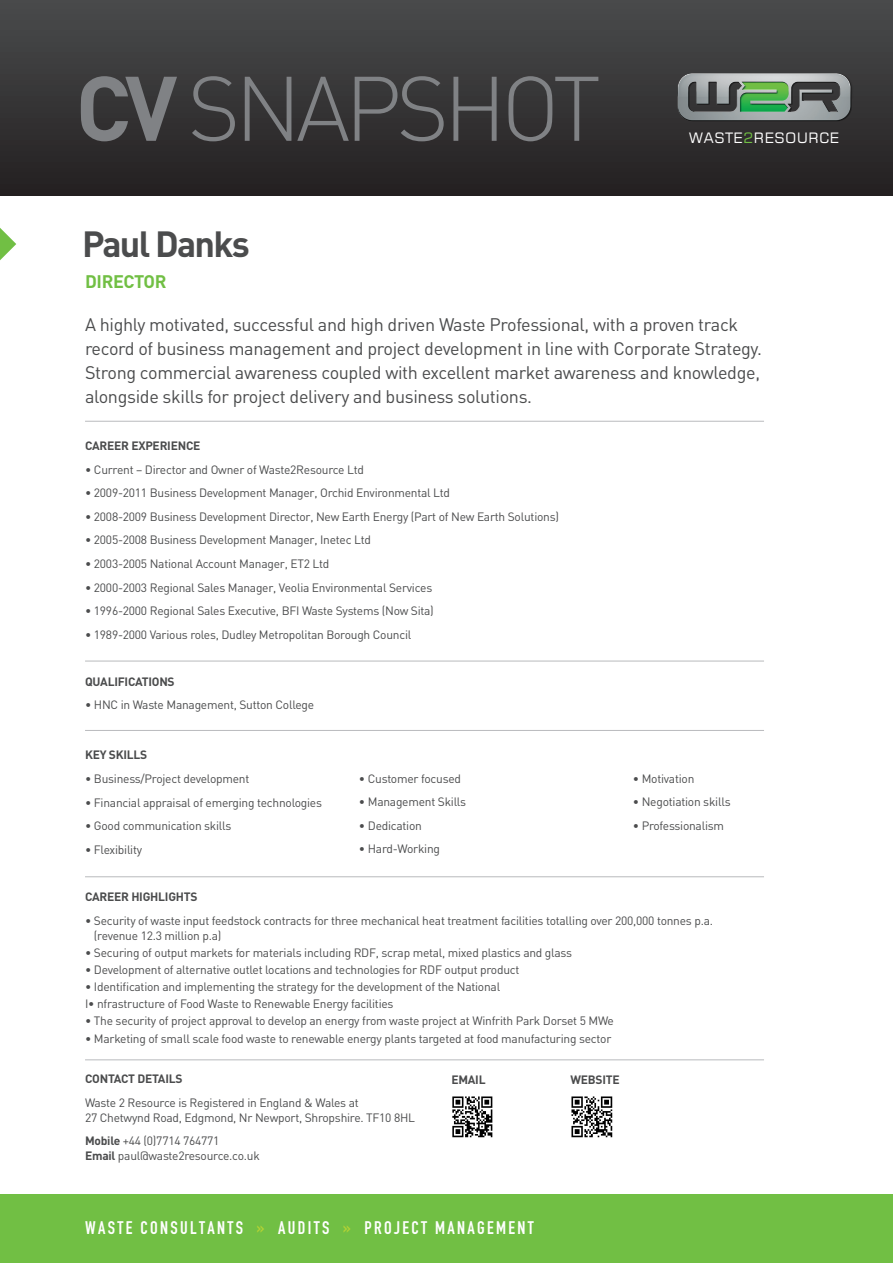
<style>
.page{position:relative;width:893px;height:1263px;background:#fff}
.page>*{position:absolute;margin:0;border:0;box-sizing:border-box;transform-origin:0 0}
.t1{font:300 90px "DIN";letter-spacing:-.06em;color:#808285}
.t2{font:700 36px "DIN";letter-spacing:-.05em;color:#4b4c4d}
.t3{font:18px/24px "DIN";letter-spacing:-.02em;color:#4b4c4d}
.t4{font:18px "DIN English Condensed";letter-spacing:.13em;color:#fff}
.t5{font:700 18px "DIN";letter-spacing:-.02em;color:#71bf44}
.t6{font:14.4px "Square 721 BT";letter-spacing:.05em;color:#fff}
.t7{font:12px/15px "DIN";letter-spacing:-.02em;color:#4b4c4d}
.t8{font:700 12px "DIN";letter-spacing:-.02em;color:#4b4c4d}
.s1{font-weight:700}
.s2{color:#71bf44}
.s3{color:#b3d234}
</style>
<div class="page">
<div style="left:0;top:0;width:893px;height:196px;background:linear-gradient(to bottom,#4a4b4c,#232021)"></div>
<img style="left:677px;top:73px;width:176px;height:49px">
<div style="left:0;top:1195px;width:893px;height:68px;background:#71bf44"></div>
<svg style="left:0;top:228px;width:16px;height:32px"></svg>
<hr style="left:85px;top:421px;width:679px;height:1px;background:#bcbdc0">
<hr style="left:85px;top:660px;width:679px;height:2px;background:#bcbdc0">
<hr style="left:85px;top:730px;width:679px;height:1px;background:#bcbdc0">
<hr style="left:85px;top:876px;width:679px;height:1px;background:#bcbdc0">
<hr style="left:85px;top:1059px;width:679px;height:1px;background:#bcbdc0">
<img style="left:452px;top:1096px;width:41px;height:42px">
<img style="left:571px;top:1096px;width:42px;height:42px">
<p class="t1" style="left:76px;top:53px;width:527px"><span class="s1">CV</span> SNAPSHOT</p>
<p class="t2" style="left:82px;top:220px;width:169px">Paul Danks</p>
<p class="t5" style="left:85px;top:270px;width:83px">DIRECTOR</p>
<p class="t6" style="left:689px;top:128px;width:152px">WASTE<span class="s2">2</span>RESOURCE</p>
<p class="t3" style="left:85px;top:313px;width:678px">A highly motivated, successful and high driven Waste Professional, with a proven track record of business management and project development in line with Corporate Strategy.<br>Strong commercial awareness coupled with excellent market awareness and knowledge, alongside skills for project delivery and business solutions.</p>
<p class="t8" style="left:85px;top:438px;width:117px">CAREER EXPERIENCE</p>
<p class="t7" style="left:85px;top:462px;width:280px">• Current – Director and Owner of Waste2Resource Ltd</p>
<p class="t7" style="left:85px;top:485px;width:367px">• 2009-2011 Business Development Manager, Orchid Environmental Ltd</p>
<p class="t7" style="left:85px;top:509px;width:475px">• 2008-2009 Business Development Director, New Earth Energy (Part of New Earth Solutions)</p>
<p class="t7" style="left:85px;top:532px;width:287px">• 2005-2008 Business Development Manager, Inetec Ltd</p>
<p class="t7" style="left:85px;top:556px;width:246px">• 2003-2005 National Account Manager, ET2 Ltd</p>
<p class="t7" style="left:85px;top:579px;width:349px">• 2000-2003 Regional Sales Manager, Veolia Environmental Services</p>
<p class="t7" style="left:85px;top:603px;width:350px">• 1996-2000 Regional Sales Executive, BFI Waste Systems (Now Sita)</p>
<p class="t7" style="left:85px;top:626px;width:328px">• 1989-2000 Various roles, Dudley Metropolitan Borough Council</p>
<p class="t8" style="left:85px;top:673px;width:91px">QUALIFICATIONS</p>
<p class="t7" style="left:85px;top:697px;width:231px">• HNC in Waste Management, Sutton College</p>
<p class="t8" style="left:85px;top:747px;width:64px">KEY SKILLS</p>
<p class="t7" style="left:85px;top:771px;width:166px">• Business/Project development</p>
<p class="t7" style="left:85px;top:794px;width:238px">• Financial appraisal of emerging technologies</p>
<p class="t7" style="left:85px;top:818px;width:148px">• Good communication skills</p>
<p class="t7" style="left:85px;top:841px;width:59px">• Flexibility</p>
<p class="t7" style="left:359px;top:771px;width:104px">• Customer focused</p>
<p class="t7" style="left:359px;top:794px;width:109px">• Management Skills</p>
<p class="t7" style="left:359px;top:818px;width:64px">• Dedication</p>
<p class="t7" style="left:359px;top:841px;width:83px">• Hard-Working</p>
<p class="t7" style="left:633px;top:771px;width:63px">• Motivation</p>
<p class="t7" style="left:633px;top:794px;width:99px">• Negotiation skills</p>
<p class="t7" style="left:633px;top:818px;width:93px">• Professionalism</p>
<p class="t8" style="left:85px;top:889px;width:114px">CAREER HIGHLIGHTS</p>
<p class="t7" style="left:94px;top:913px;width:621px;text-indent:-9px">• Security of waste input feedstock contracts for three mechanical heat treatment facilities totalling over 200,000 tonnes p.a. (revenue 12.3 million p.a)</p>
<p class="t7" style="left:85px;top:945px;width:489px">• Securing of output markets for materials including RDF, scrap metal, mixed plastics and glass</p>
<p class="t7" style="left:85px;top:962px;width:436px">• Development of alternative outlet locations and technologies for RDF output product</p>
<p class="t7" style="left:85px;top:979px;width:417px">• Identification and implementing the strategy for the development of the National</p>
<p class="t7" style="left:85px;top:996px;width:310px">I• nfrastructure of Food Waste to Renewable Energy facilities</p>
<p class="t7" style="left:85px;top:1013px;width:530px">• The security of project approval to develop an energy from waste project at Winfrith Park Dorset 5 MWe</p>
<p class="t7" style="left:85px;top:1030px;width:528px">• Marketing of small scale food waste to renewable energy plants targeted at food manufacturing sector</p>
<p class="t8" style="left:85px;top:1071px;width:99px">CONTACT DETAILS</p>
<p class="t7" style="left:85px;top:1095px;width:332px">Waste 2 Resource is Registered in England &amp; Wales at<br>27 Chetwynd Road, Edgmond, Nr Newport, Shropshire. TF10 8HL</p>
<p class="t7" style="left:85px;top:1133px;width:176px"><span class="s1">Mobile</span> +44 (0)7714 764771<br><span class="s1">Email</span> paul@waste2resource.co.uk</p>
<p class="t8" style="left:451px;top:1071px;width:36px">EMAIL</p>
<p class="t8" style="left:570px;top:1071px;width:51px">WEBSITE</p>
<p class="t4" style="left:85px;top:1217px;width:450px">WASTE CONSULTANTS <span class="s3">»</span> AUDITS <span class="s3">»</span> PROJECT MANAGEMENT</p>
</div>
